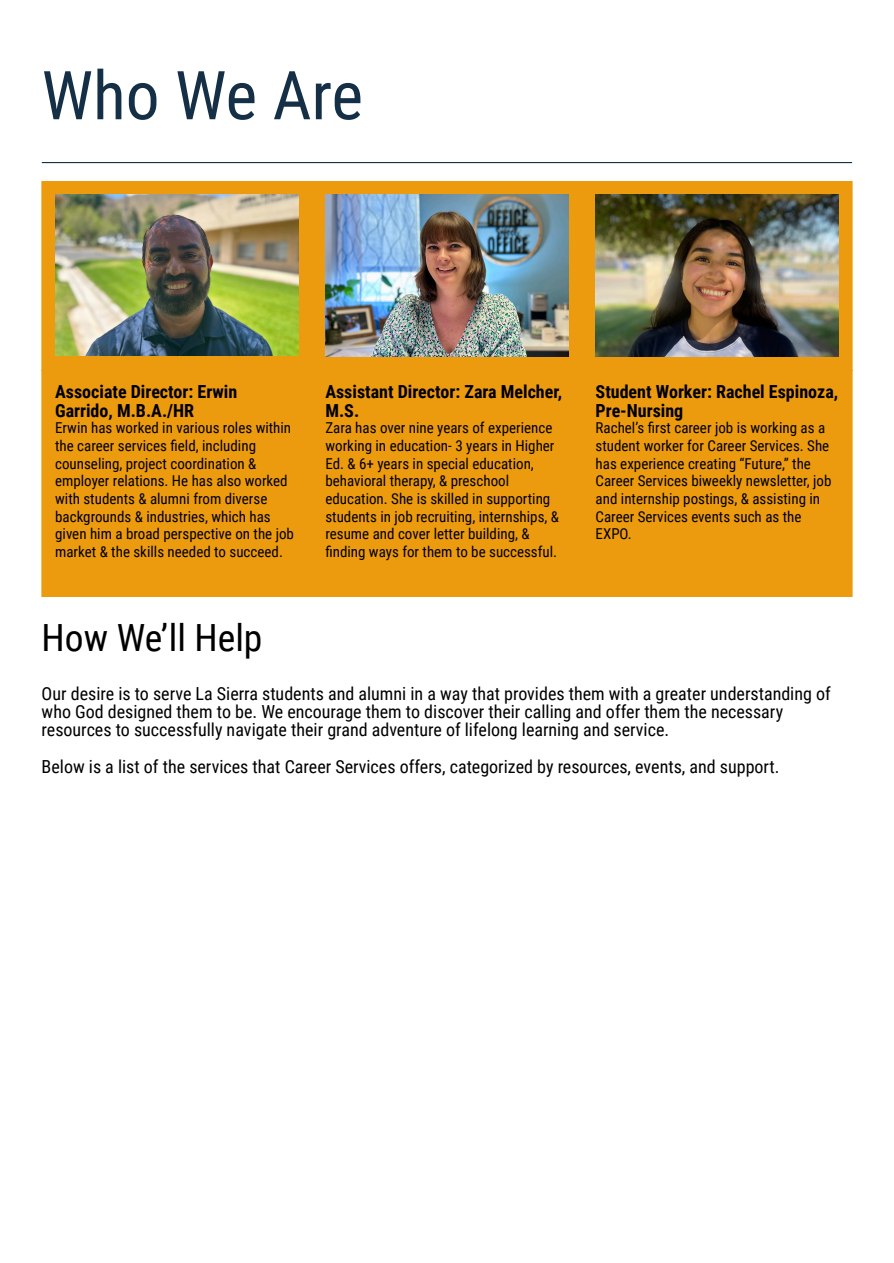
<style>
.page{position:relative;width:894px;height:1263px;background:#fff}
.page>*{position:absolute;margin:0;border:0;box-sizing:border-box;transform-origin:0 0}
.t1{font:67.5px "Roboto Condensed";color:#142f46}
.t2{font:37.5px "Roboto Condensed";color:#000}
.t3{font:18px/18px "Roboto Condensed";color:#000}
.t4{font:700 18px/18px "Roboto Condensed";color:#000}
.t5{font:15px/17.7px "Roboto Condensed";color:#000}
</style>
<div class="page">
<hr style="left:42px;top:162px;width:809px;height:1px;background:#142f46">
<div style="left:42px;top:181px;width:810px;height:416px;background:#ec9a0e"></div>
<img style="left:55px;top:195px;width:243px;height:161px">
<img style="left:325px;top:195px;width:243px;height:162px">
<img style="left:595px;top:195px;width:243px;height:162px">
<h2 class="t1" style="left:42px;top:57px;width:323px">Who We Are</h2>
<h1 class="t4" style="left:55px;top:383px;width:184px">Associate Director: Erwin<br>Garrido, M.B.A./HR</h1>
<h1 class="t5" style="left:55px;top:419px;width:240px">Erwin has worked in various roles within the career services field, including counseling, project coordination &amp; employer relations. He has also worked with students &amp; alumni from diverse backgrounds &amp; industries, which has given him a broad perspective on the job market &amp; the skills needed to succeed.</h1>
<h1 class="t4" style="left:325px;top:383px;width:238px">Assistant Director: Zara Melcher,<br>M.S.</h1>
<h1 class="t5" style="left:325px;top:419px;width:235px">Zara has over nine years of experience working in education- 3 years in Higher Ed. &amp; 6+ years in special education, behavioral therapy, &amp; preschool education. She is skilled in supporting students in job recruiting, internships, &amp; resume and cover letter building, &amp; finding ways for them to be successful.</h1>
<h1 class="t4" style="left:595px;top:383px;width:244px">Student Worker: Rachel Espinoza,<br>Pre-Nursing</h1>
<h1 class="t5" style="left:595px;top:419px;width:237px">Rachel’s first career job is working as a student worker for Career Services. She has experience creating “Future,” the Career Services biweekly newsletter, job and internship postings, &amp; assisting in Career Services events such as the EXPO.</h1>
<h3 class="t2" style="left:42px;top:617px;width:222px">How We’ll Help</h3>
<p class="t3" style="left:42px;top:685px;width:790px">Our desire is to serve La Sierra students and alumni in a way that provides them with a greater understanding of who God designed them to be. We encourage them to discover their calling and offer them the necessary resources to successfully navigate their grand adventure of lifelong learning and service.</p>
<p class="t3" style="left:42px;top:758px;width:739px">Below is a list of the services that Career Services offers, categorized by resources, events, and support.</p>
</div>
